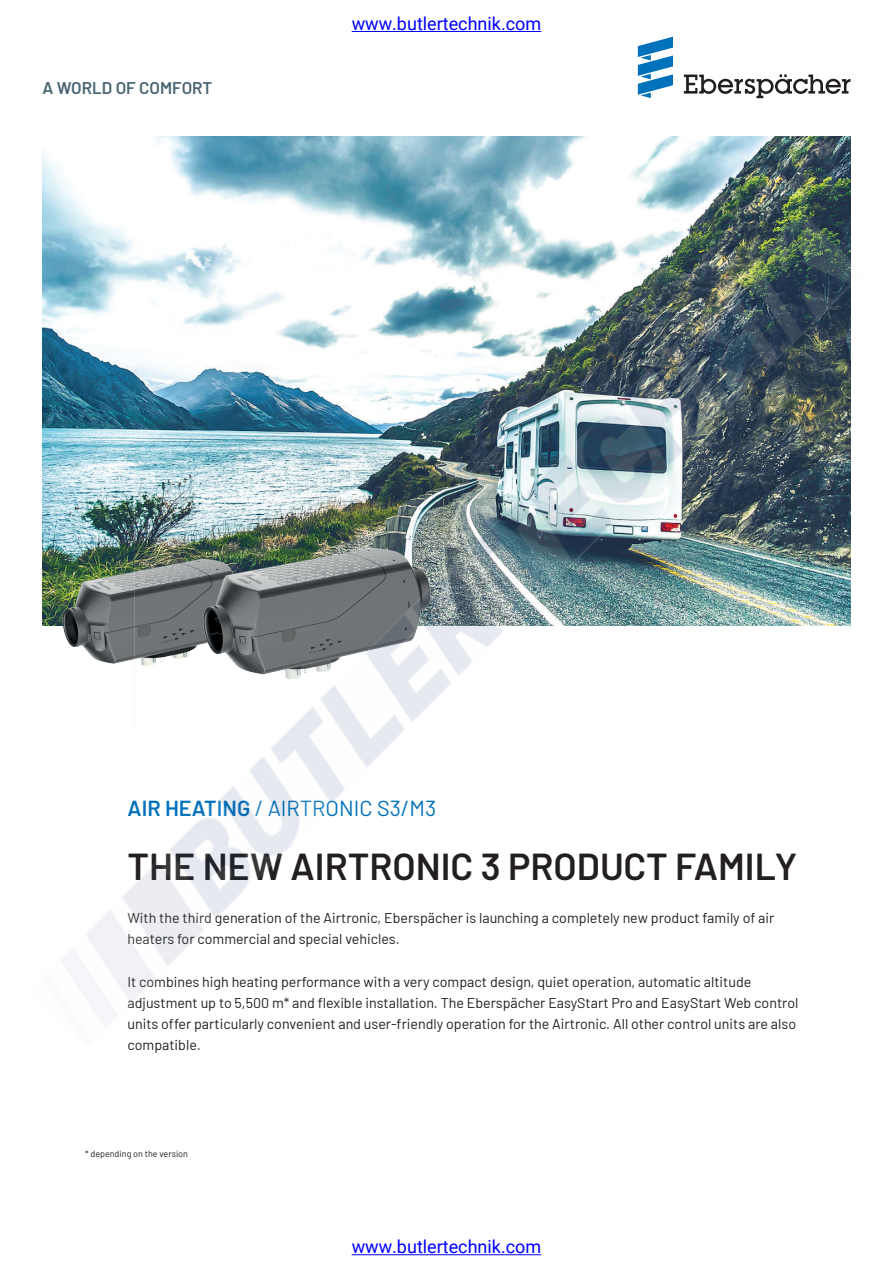
<style>
.page{position:relative;width:893px;height:1263px;background:#fff}
.page>*{position:absolute;margin:0;border:0;box-sizing:border-box;transform-origin:0 0}
.t1{font:600 37.5px "Barlow";color:#231f20}
.t2{font:21.75px "Barlow";color:#0072bc}
.t3{font:18px "Roboto";color:#00f}
.t4{font:600 16.95px "Barlow";color:#496572}
.t5{font:14.25px/21.3px "Barlow";color:#231f20}
.t6{font:9px "Barlow";color:#231f20}
.s1{font-weight:600}
</style>
<div class="page">
<svg style="left:684px;top:74px;width:166px;height:24px"></svg>
<svg style="left:638px;top:37px;width:35px;height:61px"></svg>
<img style="left:43px;top:136px;width:807px;height:79px">
<hr style="left:352px;top:31px;width:189px;height:1px;background:#00f">
<hr style="left:352px;top:1254px;width:189px;height:1px;background:#00f">
<img style="left:42px;top:215px;width:809px;height:812px">
<p class="t4" style="left:43px;top:75px;width:171px">A WORLD OF COMFORT</p>
<p class="t3" style="left:352px;top:11px;width:191px">www.butlertechnik.com</p>
<h2 class="t2" style="left:128px;top:793px;width:310px"><span class="s1">AIR HEATING</span> / AIRTRONIC S3/M3</h2>
<h1 class="t1" style="left:128px;top:839px;width:671px">THE NEW AIRTRONIC 3 PRODUCT FAMILY</h1>
<p class="t5" style="left:127px;top:906px;width:648px">With the third generation of the Airtronic, Eberspächer is launching a completely new product family of air heaters for commercial and special vehicles.</p>
<p class="t5" style="left:127px;top:970px;width:672px">It combines high heating performance with a very compact design, quiet operation, automatic altitude adjustment up to 5,500 m* and flexible installation. The Eberspächer EasyStart Pro and EasyStart Web control units offer particularly convenient and user-friendly operation for the Airtronic. All other control units are also compatible.</p>
<p class="t6" style="left:85px;top:1147px;width:105px">* depending on the version</p>
<p class="t3" style="left:352px;top:1234px;width:191px">www.butlertechnik.com</p>
</div>
